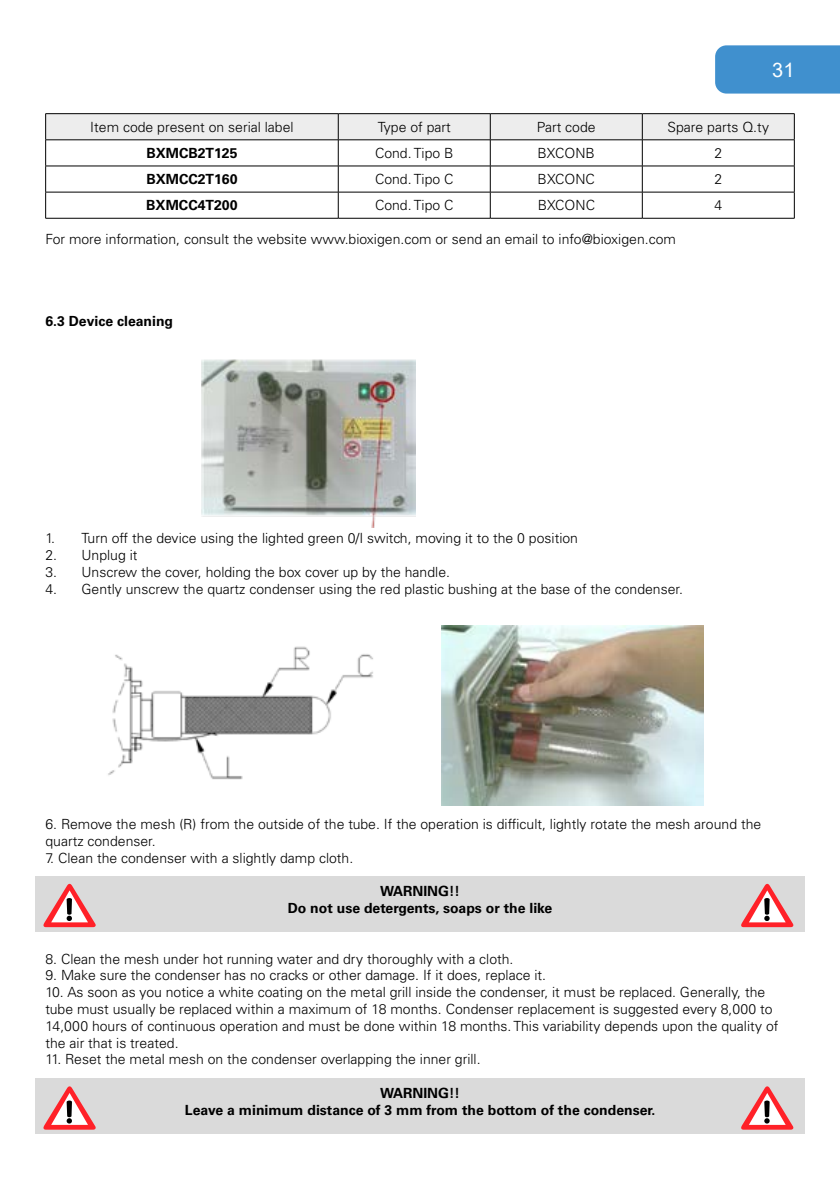
<style>
.page{position:relative;width:840px;height:1191px;background:#fff}
.page>*{position:absolute;margin:0;border:0;box-sizing:border-box;transform-origin:0 0}
.t1{font:20px "Arial";color:#fff}
.t2{font:300 14px/16.8px "Univers LT Std";color:#000}
.t3{font:700 14px/16.8px "Univers LT Std";color:#000;text-align:center}
</style>
<div class="page">
<div style="left:715px;top:45px;width:124px;height:49px;background:#4090ce"></div>
<div style="left:35px;top:875px;width:769px;height:56px;background:#dadada"></div>
<div style="left:35px;top:1078px;width:769px;height:56px;background:#dadada"></div>
<svg style="left:43px;top:884px;width:53px;height:43px"></svg>
<svg style="left:43px;top:1086px;width:53px;height:43px"></svg>
<svg style="left:741px;top:884px;width:51px;height:43px"></svg>
<svg style="left:741px;top:1086px;width:51px;height:43px"></svg>
<hr style="left:45px;top:113px;width:293px;height:1px;background:#000">
<hr style="left:338px;top:113px;width:152px;height:1px;background:#000">
<hr style="left:490px;top:113px;width:152px;height:1px;background:#000">
<hr style="left:642px;top:113px;width:152px;height:1px;background:#000">
<svg style="left:45px;top:114px;width:749px;height:104px"></svg>
<hr style="left:45px;top:218px;width:293px;height:1px;background:#000">
<hr style="left:338px;top:218px;width:152px;height:1px;background:#000">
<hr style="left:490px;top:218px;width:152px;height:1px;background:#000">
<hr style="left:642px;top:218px;width:152px;height:1px;background:#000">
<img style="left:201px;top:359px;width:214px;height:169px">
<img style="left:108px;top:646px;width:265px;height:134px">
<img style="left:441px;top:625px;width:262px;height:180px">
<h1 class="t1" style="left:771px;top:56px;width:24px">31</h1>
<p class="t2" style="left:90px;top:118px;width:205px">Item code present on serial label</p>
<p class="t2" style="left:377px;top:118px;width:75px">Type of part</p>
<p class="t2" style="left:536px;top:118px;width:60px">Part code</p>
<p class="t2" style="left:667px;top:118px;width:103px">Spare parts Q.ty</p>
<p class="t3" style="left:146px;top:145px;width:93px">BXMCB2T125</p>
<p class="t2" style="left:375px;top:145px;width:80px">Cond. Tipo B</p>
<p class="t2" style="left:537px;top:145px;width:59px">BXCONB</p>
<p class="t2" style="left:714px;top:145px;width:9px">2</p>
<p class="t3" style="left:146px;top:171px;width:93px">BXMCC2T160</p>
<p class="t2" style="left:375px;top:171px;width:80px">Cond. Tipo C</p>
<p class="t2" style="left:537px;top:171px;width:59px">BXCONC</p>
<p class="t2" style="left:714px;top:171px;width:9px">2</p>
<p class="t3" style="left:146px;top:197px;width:93px">BXMCC4T200</p>
<p class="t2" style="left:375px;top:197px;width:80px">Cond. Tipo C</p>
<p class="t2" style="left:537px;top:197px;width:59px">BXCONC</p>
<p class="t2" style="left:714px;top:197px;width:9px">4</p>
<p class="t2" style="left:45px;top:231px;width:631px">For more information, consult the website www.bioxigen.com or send an email to info@bioxigen.com</p>
<p class="t3" style="left:45px;top:313px;width:129px">6.3 Device cleaning</p>
<p class="t2" style="left:45px;top:530px;width:534px">1. Turn off the device using the lighted green 0/I switch, moving it to the 0 position</p>
<p class="t2" style="left:45px;top:547px;width:94px">2. Unplug it</p>
<p class="t2" style="left:45px;top:563px;width:406px">3. Unscrew the cover, holding the box cover up by the handle.</p>
<p class="t2" style="left:45px;top:580px;width:638px">4. Gently unscrew the quartz condenser using the red plastic bushing at the base of the condenser.</p>
<p class="t2" style="left:45px;top:815px;width:717px">6. Remove the mesh (R) from the outside of the tube. If the operation is difficult, lightly rotate the mesh around the quartz condenser.</p>
<p class="t2" style="left:45px;top:849px;width:309px">7. Clean the condenser with a slightly damp cloth.</p>
<p class="t3" style="left:287px;top:883px;width:266px">WARNING!!<br>Do not use detergents, soaps or the like</p>
<p class="t2" style="left:45px;top:950px;width:469px">8. Clean the mesh under hot running water and dry thoroughly with a cloth.</p>
<p class="t2" style="left:45px;top:967px;width:502px">9. Make sure the condenser has no cracks or other damage. If it does, replace it.</p>
<p class="t2" style="left:45px;top:983px;width:734px">10. As soon as you notice a white coating on the metal grill inside the condenser, it must be replaced. Generally, the tube must usually be replaced within a maximum of 18 months. Condenser replacement is suggested every 8,000 to 14,000 hours of continuous operation and must be done within 18 months. This variability depends upon the quality of the air that is treated.</p>
<p class="t2" style="left:45px;top:1051px;width:436px">11. Reset the metal mesh on the condenser overlapping the inner grill.</p>
<p class="t3" style="left:185px;top:1084px;width:472px">WARNING!!<br>Leave a minimum distance of 3 mm from the bottom of the condenser.</p>
</div>
